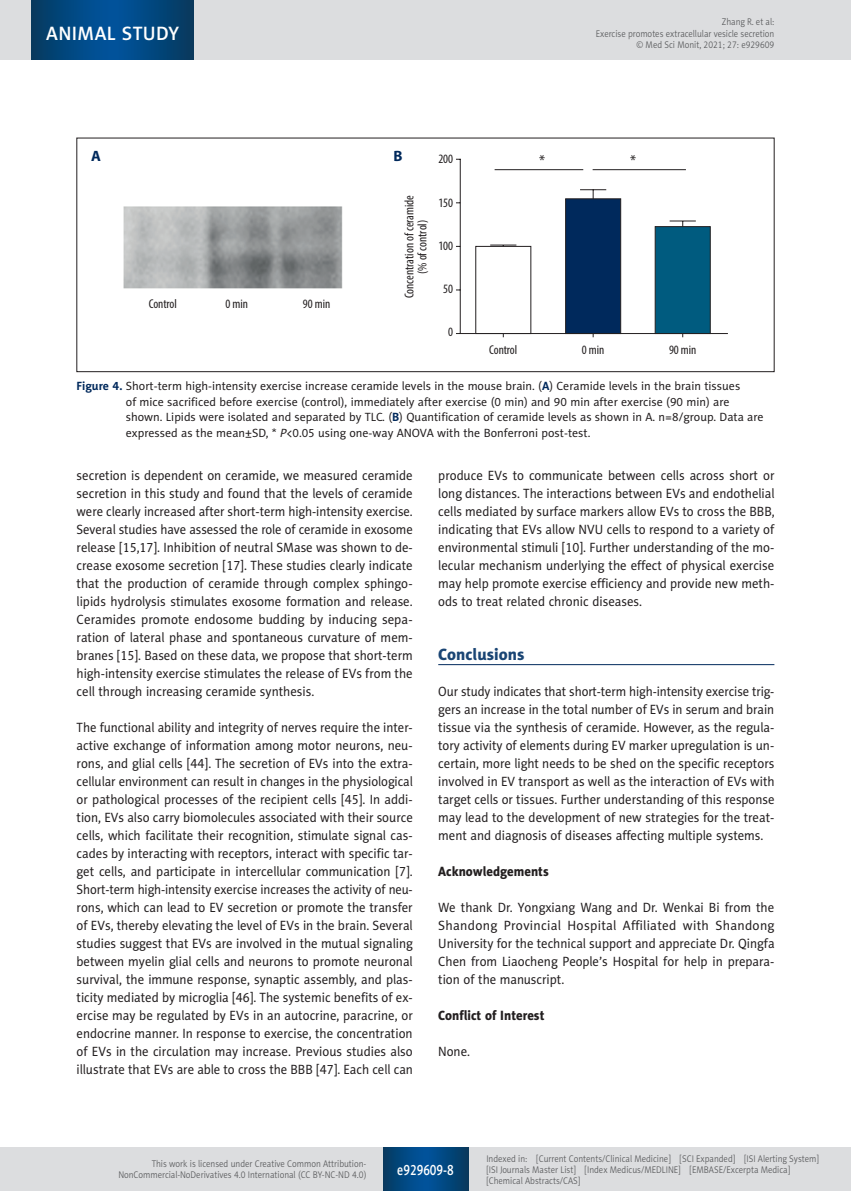
<style>
.page{position:relative;width:851px;height:1191px;background:#fff}
.page>*{position:absolute;margin:0;border:0;box-sizing:border-box;transform-origin:0 0}
.t1{font:19.5px "Naomi Sans EFN Medium";letter-spacing:.015em;color:#fff}
.MSM_Headline_1{font:16.5px "Naomi Sans EFN Heavy";color:#1a4574}
.t2{font:condensed 16.05px "Myriad Pro";color:#231f20}
.t3{font:15px "Naomi Sans EFN Medium";color:#fff;scale:.8 1}
.t4{font:700 15px "Myriad Pro";color:#00295c}
.MSM_Body{font:13.5px/18px "Naomi Sans EFN";color:#231f20;text-align:justify;scale:.95 1}
.MSM_Body-2{font:13.5px/18px "Naomi Sans EFN";color:#231f20;text-align:justify;scale:.94 1}
.MSM_Body-3{font:13.5px/18px "Naomi Sans EFN";color:#231f20;text-align:justify;scale:.93 1}
.MSM_Headline_2{font:13.5px "Naomi Sans EFN Heavy";color:#231f20;scale:.95 1}
.t5{font:condensed 12.9px/12.9px "Myriad Pro";color:#231f20;text-align:center}
.MSM_Rycina_tytul{font:12px/15.8px "Naomi Sans EFN";color:#231f20}
.t6{font:9.75px/11.2px "Naomi Sans EFN Light";color:#57585a;text-align:right;scale:.9 1}
.s1{font-weight:700;color:#00295c}
.s2{font-style:italic}
</style>
<div class="page">
<hr style="left:438px;top:664px;width:336px;height:1px;background:#00295c">
<img style="left:123px;top:207px;width:220px;height:82px">
<hr style="left:456px;top:333px;width:271px;height:1px;background:#231f20">
<hr style="left:494px;top:169px;width:89px;height:1px;background:#231f20">
<hr style="left:592px;top:169px;width:93px;height:1px;background:#231f20">
<hr style="left:460px;top:159px;width:1px;height:174px;background:#231f20">
<svg style="left:580px;top:189px;width:26px;height:1px"></svg>
<hr style="left:592px;top:190px;width:1px;height:147px;background:#231f20">
<div style="left:565px;top:198px;width:56px;height:136px;background:#00295c;border:1px solid #231f20"></div>
<svg style="left:669px;top:221px;width:26px;height:1px"></svg>
<hr style="left:682px;top:221px;width:1px;height:116px;background:#231f20">
<div style="left:654px;top:226px;width:56px;height:108px;background:#005b7f;border:1px solid #231f20"></div>
<svg style="left:490px;top:245px;width:26px;height:1px"></svg>
<hr style="left:503px;top:245px;width:1px;height:92px;background:#231f20">
<div style="left:475px;top:246px;width:56px;height:88px;background:#fff;border:1px solid #231f20"></div>
<div style="left:77px;top:138px;width:697px;height:234px;border:1px solid #231f20"></div>
<div style="left:0;top:1148px;width:850px;height:43px;background:#dcdddf"></div>
<svg style="left:383px;top:1147px;width:85px;height:43px;background:#02477e"></svg>
<div style="left:0;top:0;width:850px;height:60px;background:#dcdddf"></div>
<hr style="left:850px;top:0;width:1px;height:60px;background:#dcdddf">
<svg style="left:32px;top:0;width:161px;height:60px;background:#02477f"></svg>
<h1 class="t1" style="left:46px;top:22px;width:134px">ANIMAL STUDY</h1>
<p class="t6" style="left:595px;top:16px;width:200px">Zhang R. et al:<br>Exercise promotes extracellular vesicle secretion © Med Sci Monit, 2021; 27: e929609</p>
<p class="t4" style="left:91px;top:147px;width:11px">A</p>
<p class="t4" style="left:393px;top:147px;width:11px">B</p>
<p class="t2" style="left:539px;top:151px;width:7px">*</p>
<p class="t2" style="left:630px;top:151px;width:7px">*</p>
<p class="t5" style="left:438px;top:152px;width:16px">200</p>
<p class="t5" style="left:438px;top:196px;width:16px">150</p>
<p class="t5" style="left:438px;top:239px;width:16px">100</p>
<p class="t5" style="left:443px;top:282px;width:11px">50</p>
<p class="t5" style="left:448px;top:325px;width:6px">0</p>
<p class="t5" style="left:402px;top:298px;width:105px;rotate:-90deg">Concentration of ceramide (% of control)</p>
<p class="t5" style="left:149px;top:297px;width:30px">Control</p>
<p class="t5" style="left:225px;top:297px;width:24px">0 min</p>
<p class="t5" style="left:303px;top:297px;width:29px">90 min</p>
<p class="t5" style="left:489px;top:343px;width:30px">Control</p>
<p class="t5" style="left:582px;top:343px;width:24px">0 min</p>
<p class="t5" style="left:669px;top:343px;width:29px">90 min</p>
<p class="MSM_Rycina_tytul" style="left:126px;top:378px;width:639px;text-indent:-49px"><span class="s1">Figure 4.</span> Short-term high-intensity exercise increase ceramide levels in the mouse brain. (<span class="s1">A</span>) Ceramide levels in the brain tissues<br>of mice sacrificed before exercise (control), immediately after exercise (0 min) and 90 min after exercise (90 min) are shown. Lipids were isolated and separated by TLC. (<span class="s1">B</span>) Quantification of ceramide levels as shown in A. n=8/group. Data are expressed as the mean±SD, * <span class="s2">P</span>&lt;0.05 using one-way ANOVA with the Bonferroni post-test.</p>
<p class="MSM_Body" style="left:77px;top:466px;width:355px">secretion is dependent on ceramide, we measured ceramide secretion in this study and found that the levels of ceramide were clearly increased after short-term high-intensity exercise.<br>Several studies have assessed the role of ceramide in exosome release [15,17]. Inhibition of neutral SMase was shown to de&shy;crease exosome secretion [17]. These studies clearly indicate that the production of ceramide through complex sphingo&shy;lipids hydrolysis stimulates exosome formation and release.<br>Ceramides promote endosome budding by inducing sepa&shy;ration of lateral phase and spontaneous curvature of mem&shy;branes [15]. Based on these data, we propose that short-term high-intensity exercise stimulates the release of EVs from the cell through increasing ceramide synthesis.</p>
<p class="MSM_Body-2" style="left:77px;top:718px;width:359px">The functional ability and integrity of nerves require the inter&shy;active exchange of information among motor neurons, neu&shy;rons, and glial cells [44]. The secretion of EVs into the extra&shy;cellular environment can result in changes in the physiological or pathological processes of the recipient cells [45]. In addi&shy;tion, EVs also carry biomolecules associated with their source cells, which facilitate their recognition, stimulate signal cas&shy;cades by interacting with receptors, interact with specific tar&shy;get cells, and participate in intercellular communication [7].<br>Short-term high-intensity exercise increases the activity of neu&shy;rons, which can lead to EV secretion or promote the transfer of EVs, thereby elevating the level of EVs in the brain. Several studies suggest that EVs are involved in the mutual signaling between myelin glial cells and neurons to promote neuronal survival, the immune response, synaptic assembly, and plas&shy;ticity mediated by microglia [46]. The systemic benefits of ex&shy;ercise may be regulated by EVs in an autocrine, paracrine, or endocrine manner. In response to exercise, the concentration of EVs in the circulation may increase. Previous studies also illustrate that EVs are able to cross the BBB [47]. Each cell can</p>
<p class="MSM_Body" style="left:438px;top:466px;width:355px">produce EVs to communicate between cells across short or long distances. The interactions between EVs and endothelial cells mediated by surface markers allow EVs to cross the BBB, indicating that EVs allow NVU cells to respond to a variety of environmental stimuli [10]. Further understanding of the mo&shy;lecular mechanism underlying the effect of physical exercise may help promote exercise efficiency and provide new meth&shy;ods to treat related chronic diseases.</p>
<p class="MSM_Headline_1" style="left:438px;top:644px;width:88px">Conclusions</p>
<p class="MSM_Body-3" style="left:438px;top:682px;width:363px">Our study indicates that short-term high-intensity exercise trig&shy;gers an increase in the total number of EVs in serum and brain tissue via the synthesis of ceramide. However, as the regula&shy;tory activity of elements during EV marker upregulation is un&shy;certain, more light needs to be shed on the specific receptors involved in EV transport as well as the interaction of EVs with target cells or tissues. Further understanding of this response may lead to the development of new strategies for the treat&shy;ment and diagnosis of diseases affecting multiple systems.</p>
<p class="MSM_Headline_2" style="left:438px;top:863px;width:118px">Acknowledgements</p>
<p class="MSM_Body" style="left:438px;top:898px;width:355px">We thank Dr. Yongxiang Wang and Dr. Wenkai Bi from the Shandong Provincial Hospital Affiliated with Shandong University for the technical support and appreciate Dr. Qingfa Chen from Liaocheng People’s Hospital for help in prepara&shy;tion of the manuscript.</p>
<p class="MSM_Headline_2" style="left:438px;top:1007px;width:113px">Conflict of Interest</p>
<p class="MSM_Body" style="left:438px;top:1042px;width:35px">None.</p>
<p class="t6" style="left:118px;top:1158px;width:277px">This work is licensed under Creative Common Attribution-<br>NonCommercial-NoDerivatives 4.0 International (CC BY-NC-ND 4.0)</p>
<p class="t3" style="left:397px;top:1160px;width:72px">e929609-8</p>
<p class="t6" style="left:486px;top:1152px;width:371px;text-align:left">Indexed in: [Current Contents/Clinical Medicine] [SCI Expanded] [ISI Alerting System] [ISI Journals Master List] [Index Medicus/MEDLINE] [EMBASE/Excerpta Medica] [Chemical Abstracts/CAS]</p>
</div>
